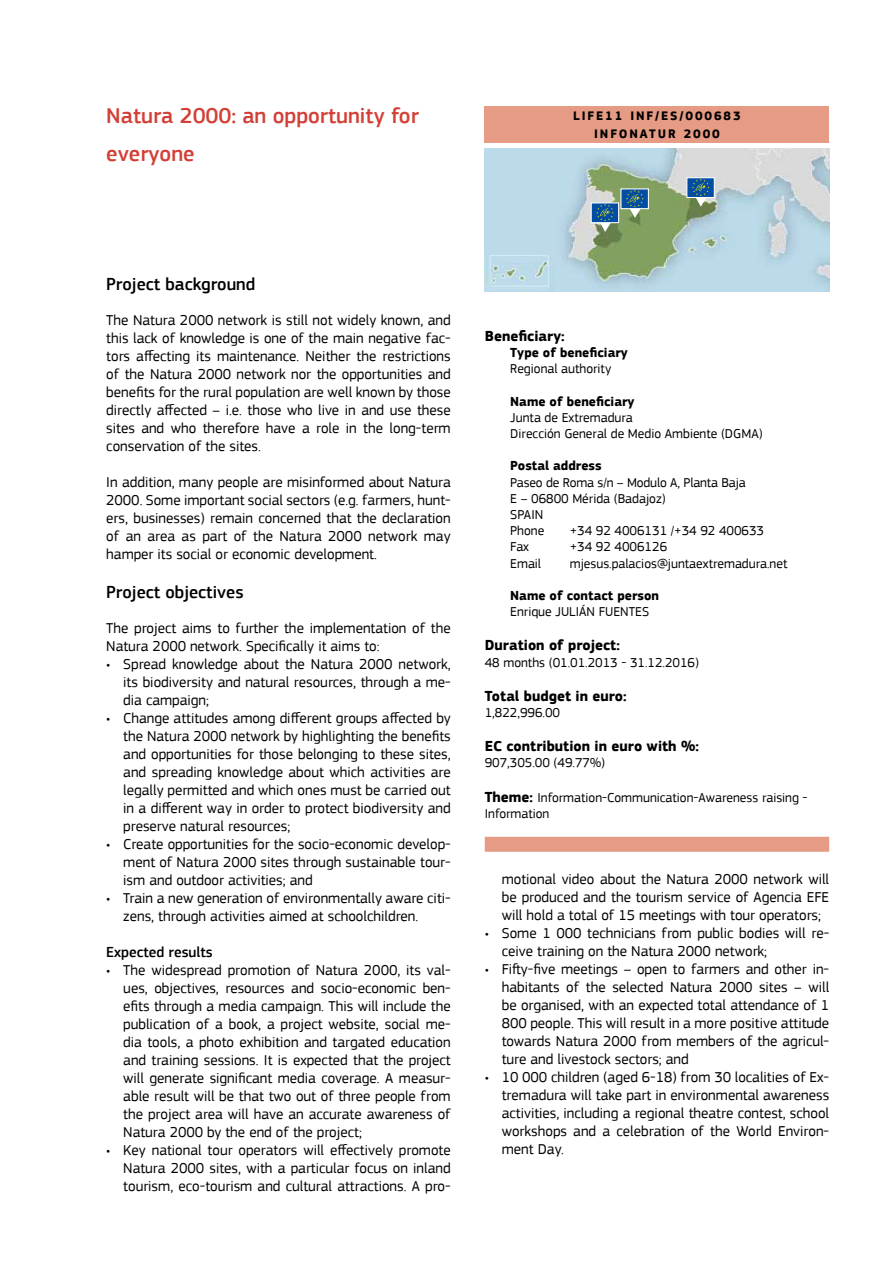
<style>
.page{position:relative;width:893px;height:1263px;background:#fff}
.page>*{position:absolute;margin:0;border:0;box-sizing:border-box;transform-origin:0 0}
.t1{font:500 22.5px/37.5px "PF Square Sans Pro";color:#d33f36}
.t2{font:500 18px "PF Square Sans Pro";color:#000}
.t3{font:15px/18px "PF Square Sans Pro";color:#000;text-align:justify}
.t4{font:700 15px "PF Square Sans Pro";color:#000}
.t5{font:500 15px "PF Square Sans Pro";color:#000}
.t6{font:13.5px/16.2px "PF Square Sans Pro";color:#000}
.t7{font:700 13.5px "PF Square Sans Pro";color:#000}
.t8{font:700 12.75px/18px "PF Square Sans Pro";letter-spacing:.15em;color:#000;text-align:center}
.s1{font-weight:700;font-size:15px}
</style>
<div class="page">
<svg style="left:484px;top:148px;width:346px;height:1px"></svg>
<img style="left:485px;top:149px;width:344px;height:142px">
<div style="left:485px;top:837px;width:344px;height:15px;background:#e69b85"></div>
<div style="left:485px;top:106px;width:344px;height:37px;background:#e69b85"></div>
<div style="left:686px;top:177px;width:29px;height:21px;background:#034ea2;border:1px solid #fff"></div>
<svg style="left:692px;top:179px;width:17px;height:28px"></svg>
<div style="left:620px;top:188px;width:29px;height:21px;background:#034ea2;border:1px solid #fff"></div>
<svg style="left:626px;top:190px;width:18px;height:28px"></svg>
<div style="left:591px;top:202px;width:28px;height:21px;background:#034ea2;border:1px solid #fff"></div>
<svg style="left:596px;top:204px;width:18px;height:28px"></svg>
<h1 class="t1" style="left:106px;top:97px;width:314px">Natura 2000: an opportunity for everyone</h1>
<p class="t8" style="left:573px;top:107px;width:169px">LIFE11 INF/ES/000683<br>INFONATUR 2000</p>
<p class="t2" style="left:106px;top:273px;width:151px">Project background</p>
<p class="t3" style="left:106px;top:311px;width:346px">The Natura 2000 network is still not widely known, and this lack of knowledge is one of the main negative fac&shy;tors affecting its maintenance. Neither the restrictions of the Natura 2000 network nor the opportunities and benefits for the rural population are well known by those directly affected – i.e. those who live in and use these sites and who therefore have a role in the long-term conservation of the sites.</p>
<p class="t3" style="left:106px;top:473px;width:346px">In addition, many people are misinformed about Natura 2000. Some important social sectors (e.g. farmers, hunt&shy;ers, businesses) remain concerned that the declaration of an area as part of the Natura 2000 network may hamper its social or economic development.</p>
<p class="t2" style="left:106px;top:581px;width:139px">Project objectives</p>
<p class="t3" style="left:106px;top:619px;width:346px">The project aims to further the implementation of the<br>Natura 2000 network. Specifically it aims to:</p>
<p class="t3" style="left:123px;top:655px;width:329px;text-indent:-17px">• Spread knowledge about the Natura 2000 network, its biodiversity and natural resources, through a me&shy;dia campaign;</p>
<p class="t3" style="left:123px;top:709px;width:329px;text-indent:-17px">• Change attitudes among different groups affected by the Natura 2000 network by highlighting the benefits and opportunities for those belonging to these sites, and spreading knowledge about which activities are legally permitted and which ones must be carried out in a different way in order to protect biodiversity and preserve natural resources;</p>
<p class="t3" style="left:123px;top:835px;width:329px;text-indent:-17px">• Create opportunities for the socio-economic develop&shy;ment of Natura 2000 sites through sustainable tour&shy;ism and outdoor activities; and</p>
<p class="t3" style="left:123px;top:889px;width:329px;text-indent:-17px">• Train a new generation of environmentally aware citi&shy;zens, through activities aimed at schoolchildren.</p>
<p class="t5" style="left:106px;top:943px;width:108px">Expected results</p>
<p class="t3" style="left:123px;top:961px;width:329px;text-indent:-17px">• The widespread promotion of Natura 2000, its val&shy;ues, objectives, resources and socio-economic ben&shy;efits through a media campaign. This will include the publication of a book, a project website, social me&shy;dia tools, a photo exhibition and targated education and training sessions. It is expected that the project will generate significant media coverage. A measur&shy;able result will be that two out of three people from the project area will have an accurate awareness of Natura 2000 by the end of the project;</p>
<p class="t3" style="left:123px;top:1141px;width:329px;text-indent:-17px">• Key national tour operators will effectively promote Natura 2000 sites, with a particular focus on inland tourism, eco-tourism and cultural attractions. A pro-</p>
<p class="t4" style="left:485px;top:327px;width:81px">Beneficiary:</p>
<p class="t7" style="left:510px;top:344px;width:119px">Type of beneficiary</p>
<p class="t6" style="left:510px;top:361px;width:103px">Regional authority</p>
<p class="t7" style="left:510px;top:393px;width:126px">Name of beneficiary</p>
<p class="t6" style="left:510px;top:409px;width:254px">Junta de Extremadura<br>Dirección General de Medio Ambiente (DGMA)</p>
<p class="t7" style="left:510px;top:458px;width:93px">Postal address</p>
<p class="t6" style="left:510px;top:474px;width:237px">Paseo de Roma s/n – Modulo A, Planta Baja<br>E – 06800 Mérida (Badajoz)<br>SPAIN<br>Phone</p>
<p class="t6" style="left:570px;top:523px;width:196px">+34 92 4006131 /+34 92 400633</p>
<p class="t6" style="left:510px;top:539px;width:20px">Fax</p>
<p class="t6" style="left:570px;top:539px;width:99px">+34 92 4006126</p>
<p class="t6" style="left:510px;top:555px;width:32px">Email</p>
<p class="t6" style="left:570px;top:555px;width:219px">mjesus.palacios@juntaextremadura.net</p>
<p class="t7" style="left:510px;top:587px;width:150px">Name of contact person</p>
<p class="t6" style="left:510px;top:604px;width:140px">Enrique JULIÁN FUENTES</p>
<p class="t4" style="left:485px;top:636px;width:137px">Duration of project:</p>
<p class="t6" style="left:485px;top:654px;width:216px">48 months (01.01.2013 - 31.12.2016)</p>
<p class="t4" style="left:485px;top:687px;width:143px">Total budget in euro:</p>
<p class="t6" style="left:485px;top:705px;width:77px">1,822,996.00</p>
<p class="t4" style="left:485px;top:737px;width:216px">EC contribution in euro with %:</p>
<p class="t6" style="left:485px;top:755px;width:122px">907,305.00 (49.77%)</p>
<p class="t6" style="left:485px;top:789px;width:324px"><span class="s1">Theme:</span> Information-Communication-Awareness raising -<br>Information</p>
<p class="t3" style="left:502px;top:870px;width:329px">motional video about the Natura 2000 network will be produced and the tourism service of Agencia EFE will hold a total of 15 meetings with tour operators;</p>
<p class="t3" style="left:502px;top:924px;width:329px;text-indent:-17px">• Some 1 000 technicians from public bodies will re&shy;ceive training on the Natura 2000 network;</p>
<p class="t3" style="left:502px;top:960px;width:329px;text-indent:-17px">• Fifty-five meetings – open to farmers and other in&shy;habitants of the selected Natura 2000 sites – will be organised, with an expected total attendance of 1<br>800 people. This will result in a more positive attitude towards Natura 2000 from members of the agricul&shy;ture and livestock sectors; and</p>
<p class="t3" style="left:502px;top:1068px;width:329px;text-indent:-17px">• 10 000 children (aged 6-18) from 30 localities of Ex&shy;tremadura will take part in environmental awareness activities, including a regional theatre contest, school workshops and a celebration of the World Environ&shy;ment Day.</p>
</div>
